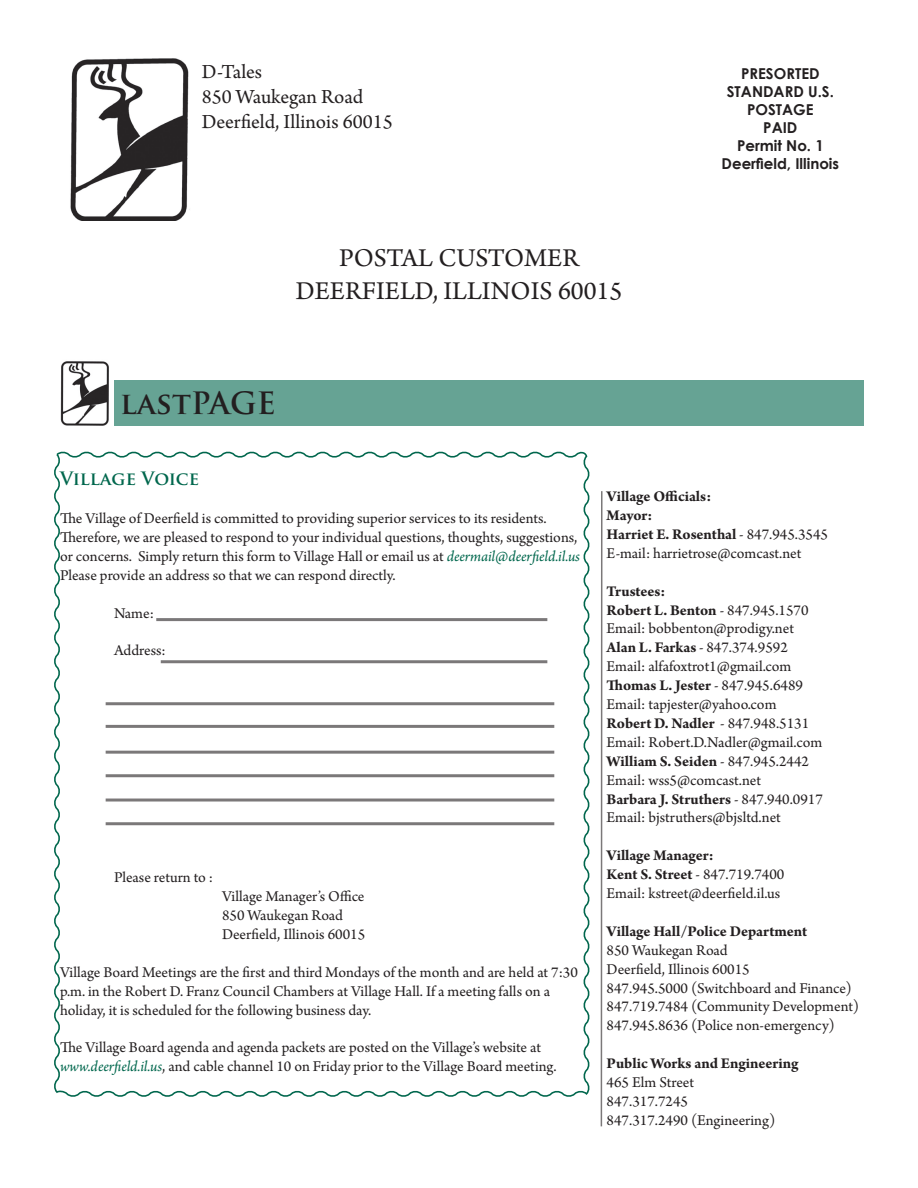
<style>
.page{position:relative;width:918px;height:1188px;background:#fff}
.page>*{position:absolute;margin:0;border:0;box-sizing:border-box;transform-origin:0 0}
.t1{font:700 30px "Trajan Pro";color:#231f20}
.t2{font:27px/32.4px "Arno Pro";color:#231f20;text-align:center}
.t3{font:21px/25.2px "Arno Pro";color:#231f20}
.t4{font:700 18px "Trajan Pro";color:#01674d}
.t5{font:15.75px/18.9px "Arno Pro";color:#231f20}
.t6{font:700 15.75px "Arno Pro";letter-spacing:-.005em;color:#231f20}
.t7{font:700 15px/18px "Century Gothic";color:#231f20;text-align:center}
.s1{font-style:italic;color:#01674d}
.s2{font-weight:700}
</style>
<div class="page">
<div style="left:114px;top:381px;width:750px;height:45px;background:#66a394"></div>
<img style="left:61px;top:361px;width:48px;height:65px">
<hr style="left:601px;top:491px;width:2px;height:635px;background:#231f20">
<img style="left:70px;top:58px;width:120px;height:162px">
<svg style="left:54px;top:451px;width:536px;height:646px"></svg>
<hr style="left:156px;top:618px;width:391px;height:3px;background:#231f20">
<hr style="left:161px;top:660px;width:386px;height:3px;background:#231f20">
<hr style="left:106px;top:702px;width:448px;height:3px;background:#231f20">
<hr style="left:106px;top:751px;width:448px;height:3px;background:#231f20">
<hr style="left:106px;top:725px;width:448px;height:3px;background:#231f20">
<hr style="left:106px;top:774px;width:448px;height:3px;background:#231f20">
<hr style="left:106px;top:799px;width:448px;height:3px;background:#231f20">
<hr style="left:106px;top:822px;width:448px;height:3px;background:#231f20">
<h3 class="t3" style="left:202px;top:60px;width:192px">D-Tales<br>850 Waukegan Road<br>Deerfield, Illinois 60015</h3>
<h2 class="t2" style="left:296px;top:243px;width:328px">POSTAL CUSTOMER<br>DEERFIELD, ILLINOIS 60015</h2>
<h1 class="t1" style="left:120px;top:384px;width:157px">lastPAGE</h1>
<p class="t7" style="left:722px;top:64px;width:119px">PRESORTED<br>STANDARD U.S.<br>POSTAGE<br>PAID<br>Permit No. 1<br>Deerfield, Illinois</p>
<p class="t4" style="left:60px;top:468px;width:141px">Village Voice</p>
<p class="t5" style="left:60px;top:510px;width:522px">The Village of Deerfield is committed to providing superior services to its residents.<br>Therefore, we are pleased to respond to your individual questions, thoughts, suggestions, or concerns. Simply return this form to Village Hall or email us at <span class="s1">deermail@deerfield.il.us </span>Please provide an address so that we can respond directly.</p>
<p class="t5" style="left:114px;top:604px;width:42px">Name:</p>
<p class="t5" style="left:114px;top:642px;width:53px">Address:</p>
<p class="t5" style="left:114px;top:869px;width:101px">Please return to :</p>
<p class="t5" style="left:222px;top:888px;width:145px">Village Manager’s Office<br>850 Waukegan Road<br>Deerfield, Illinois 60015</p>
<p class="t5" style="left:60px;top:963px;width:519px">Village Board Meetings are the first and third Mondays of the month and are held at 7:30 p.m. in the Robert D. Franz Council Chambers at Village Hall. If a meeting falls on a holiday, it is scheduled for the following business day.</p>
<p class="t5" style="left:60px;top:1039px;width:498px">The Village Board agenda and agenda packets are posted on the Village’s website at <span class="s1">www.deerfield.il.us</span>, and cable channel 10 on Friday prior to the Village Board meeting.</p>
<p class="t5" style="left:607px;top:488px;width:223px"><span class="s2">Village Officials:<br>Mayor:<br>Harriet E. Rosenthal</span> - 847.945.3545<br>E-mail: harrietrose@comcast.net</p>
<p class="t5" style="left:607px;top:582px;width:218px"><span class="s2">Trustees:<br>Robert L. Benton</span> - 847.945.1570<br>Email: bobbenton@prodigy.net<br><span class="s2">Alan L. Farkas</span> - 847.374.9592<br>Email: alfafoxtrot1@gmail.com<br><span class="s2">Thomas L. Jester</span> - 847.945.6489<br>Email: tapjester@yahoo.com<br><span class="s2">Robert D. Nadler</span> - 847.948.5131<br>Email: Robert.D.Nadler@gmail.com<br><span class="s2">William S. Seiden</span> - 847.945.2442<br>Email: wss5@comcast.net<br><span class="s2">Barbara J. Struthers</span> - 847.940.0917<br>Email: bjstruthers@bjsltd.net</p>
<p class="t5" style="left:607px;top:847px;width:179px"><span class="s2">Village Manager:<br>Kent S. Street</span> - 847.719.7400<br>Email: kstreet@deerfield.il.us</p>
<p class="t6" style="left:607px;top:922px;width:202px">Village Hall/Police Department</p>
<p class="t5" style="left:607px;top:941px;width:254px">850 Waukegan Road<br>Deerfield, Illinois 60015<br>847.945.5000 (Switchboard and Finance)<br>847.719.7484 (Community Development)<br>847.945.8636 (Police non-emergency)</p>
<p class="t6" style="left:607px;top:1054px;width:194px">Public Works and Engineering</p>
<p class="t5" style="left:607px;top:1074px;width:170px">465 Elm Street<br>847.317.7245<br>847.317.2490 (Engineering)</p>
</div>
